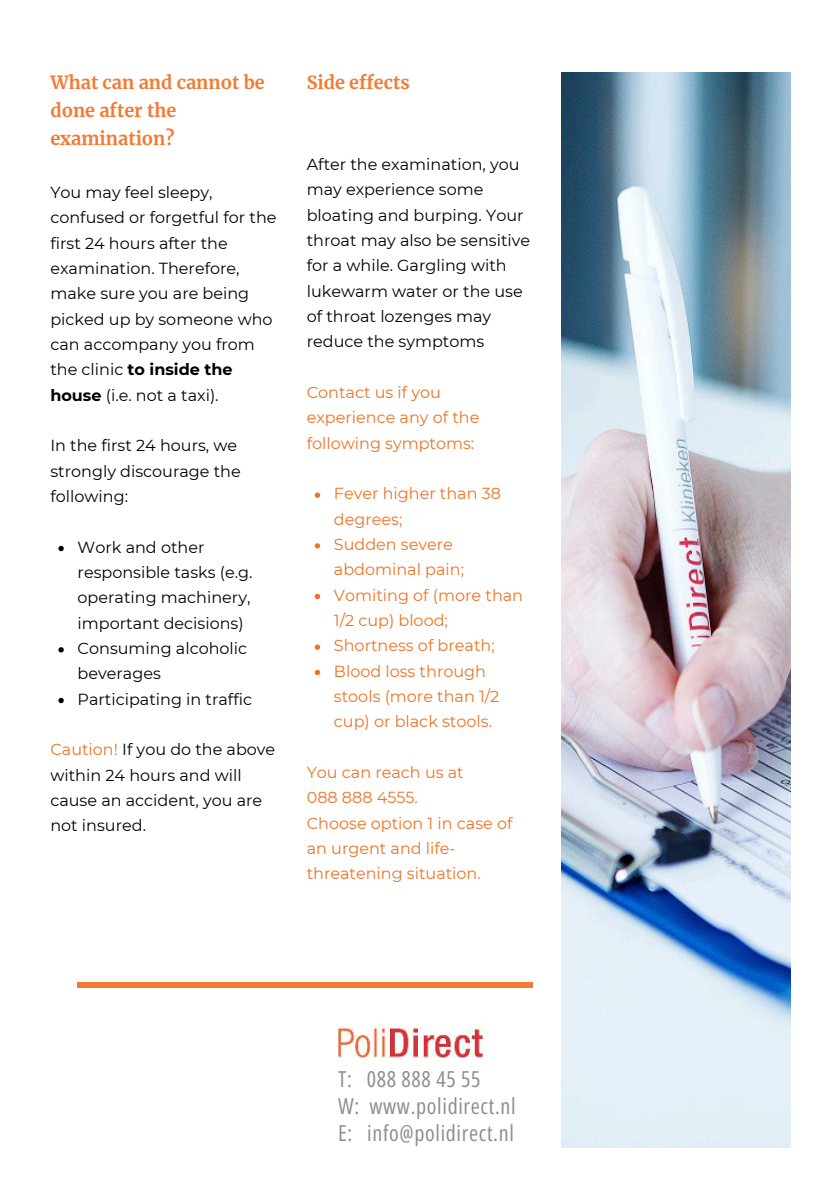
<style>
.page{position:relative;width:839px;height:1191px;background:#fff}
.page>*{position:absolute;margin:0;border:0;box-sizing:border-box;transform-origin:0 0}
.t1{font:22px/27px "Open Sans Condensed";letter-spacing:.03em;color:#8c8f90}
.t2{font:700 18px/28px "Merriweather";color:#f47932}
.t3{font:16px/25.4px "Montserrat";color:#000}
.t4{font:16px/25.4px "Montserrat";color:#ee7326}
.s1{font-weight:700}
.s2{color:#ee7326}
</style>
<div class="page">
<img style="left:562px;top:72px;width:228px;height:1076px">
<div style="left:77px;top:982px;width:455px;height:6px;background:#f47932"></div>
<svg style="left:58px;top:546px;width:6px;height:5px"></svg>
<svg style="left:58px;top:647px;width:6px;height:6px"></svg>
<svg style="left:58px;top:698px;width:6px;height:5px"></svg>
<svg style="left:315px;top:493px;width:5px;height:5px"></svg>
<svg style="left:315px;top:543px;width:5px;height:6px"></svg>
<svg style="left:315px;top:594px;width:5px;height:5px"></svg>
<svg style="left:315px;top:645px;width:5px;height:5px"></svg>
<svg style="left:315px;top:670px;width:5px;height:5px"></svg>
<img style="left:338px;top:1026px;width:147px;height:32px">
<p class="t2" style="left:50px;top:67px;width:216px">What can and cannot be done after the examination?</p>
<p class="t3" style="left:50px;top:179px;width:227px">You may feel sleepy, confused or forgetful for the first 24 hours after the examination. Therefore, make sure you are being picked up by someone who can accompany you from the clinic <span class="s1">to inside the house</span> (i.e. not a taxi).</p>
<p class="t3" style="left:50px;top:432px;width:192px">In the first 24 hours, we strongly discourage the following:</p>
<p class="t3" style="left:78px;top:534px;width:176px">Work and other responsible tasks (e.g. operating machinery, important decisions)<br>Consuming alcoholic beverages<br>Participating in traffic</p>
<p class="t3" style="left:50px;top:736px;width:226px"><span class="s2">Caution!</span> If you do the above within 24 hours and will cause an accident, you are not insured.</p>
<p class="t2" style="left:307px;top:67px;width:105px">Side effects</p>
<p class="t3" style="left:307px;top:151px;width:225px">After the examination, you may experience some bloating and burping. Your throat may also be sensitive for a while. Gargling with lukewarm water or the use of throat lozenges may reduce the symptoms</p>
<p class="t4" style="left:307px;top:379px;width:174px">Contact us if you experience any of the following symptoms:</p>
<p class="t4" style="left:334px;top:480px;width:191px">Fever higher than 38 degrees;<br>Sudden severe abdominal pain;<br>Vomiting of (more than<br>1/2 cup) blood;<br>Shortness of breath;<br>Blood loss through stools (more than 1/2 cup) or black stools.</p>
<p class="t4" style="left:307px;top:759px;width:207px">You can reach us at<br>088 888 4555.<br>Choose option 1 in case of an urgent and life&shy;threatening situation.</p>
<h1 class="t1" style="left:338px;top:1065px;width:179px">T: 088 888 45 55<br>W: www.polidirect.nl<br>E: info@polidirect.nl</h1>
</div>
